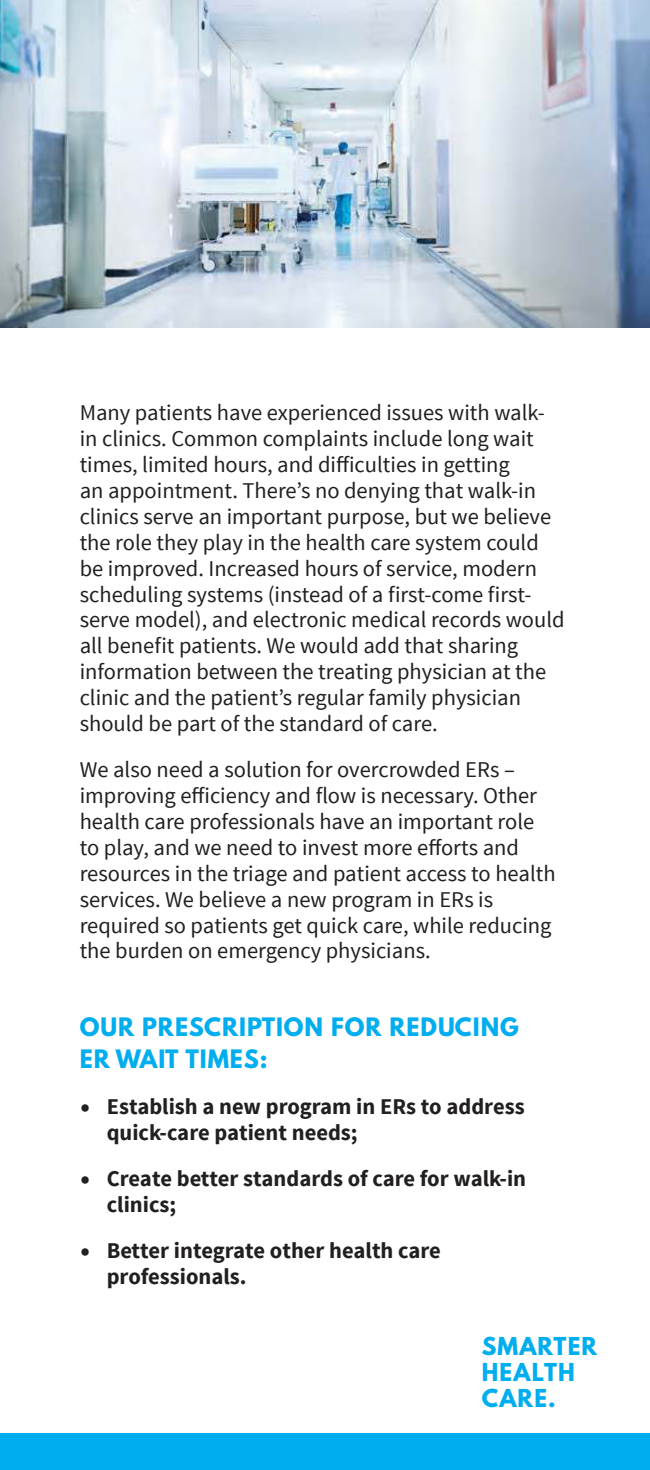
<style>
.page{position:relative;width:650px;height:1470px;background:#fff}
.page>*{position:absolute;margin:0;border:0;box-sizing:border-box;transform-origin:0 0}
.t1{font:22.5px/25.9px "Source Sans Pro";color:#221f1f}
.t2{font:700 22.5px/25.9px "Source Sans Pro";color:#221f1f}
.t3{font:700 22.5px/31.5px "League Spartan";letter-spacing:.04em;color:#00adef}
.t4{font:700 21.82px/25.9px "League Spartan";letter-spacing:.05em;color:#00adef}
.s1{font-family:"Minion Pro";font-size:27px}
</style>
<div class="page">
<img style="left:0;top:0;width:649px;height:327px">
<div style="left:0;top:1432px;width:649px;height:37px;background:#00adef"></div>
<svg style="left:645px;top:0;width:5px;height:4px"></svg>
<p class="t1" style="left:80px;top:400px;width:486px">Many patients have experienced issues with walk&shy;in clinics. Common complaints include long wait times, limited hours, and difficulties in getting<br>an appointment. There’s no denying that walk-in clinics serve an important purpose, but we believe the role they play in the health care system could be improved. Increased hours of service, modern scheduling systems (instead of a first-come first&shy;serve model), and electronic medical records would all benefit patients. We would add that sharing information between the treating physician at the clinic and the patient’s regular family physician should be part of the standard of care.</p>
<p class="t1" style="left:80px;top:757px;width:477px">We also need a solution for overcrowded ERs – improving efficiency and flow is necessary. Other health care professionals have an important role to play, and we need to invest more efforts and resources in the triage and patient access to health services. We believe a new program in ERs is required so patients get quick care, while reducing the burden on emergency physicians.</p>
<p class="t3" style="left:80px;top:1013px;width:440px">OUR PRESCRIPTION FOR REDUCING<br>ER WAIT TIMES:</p>
<p class="t2" style="left:107px;top:1093px;width:419px;text-indent:-27px"><span class="s1">•</span> Establish a new program in ERs to address quick-care patient needs;</p>
<p class="t2" style="left:107px;top:1165px;width:421px;text-indent:-27px"><span class="s1">•</span> Create better standards of care for walk-in clinics;</p>
<p class="t2" style="left:107px;top:1237px;width:335px;text-indent:-27px"><span class="s1">•</span> Better integrate other health care professionals.</p>
<p class="t4" style="left:481px;top:1334px;width:117px">SMARTER<br>HEALTH<br>CARE.</p>
</div>
